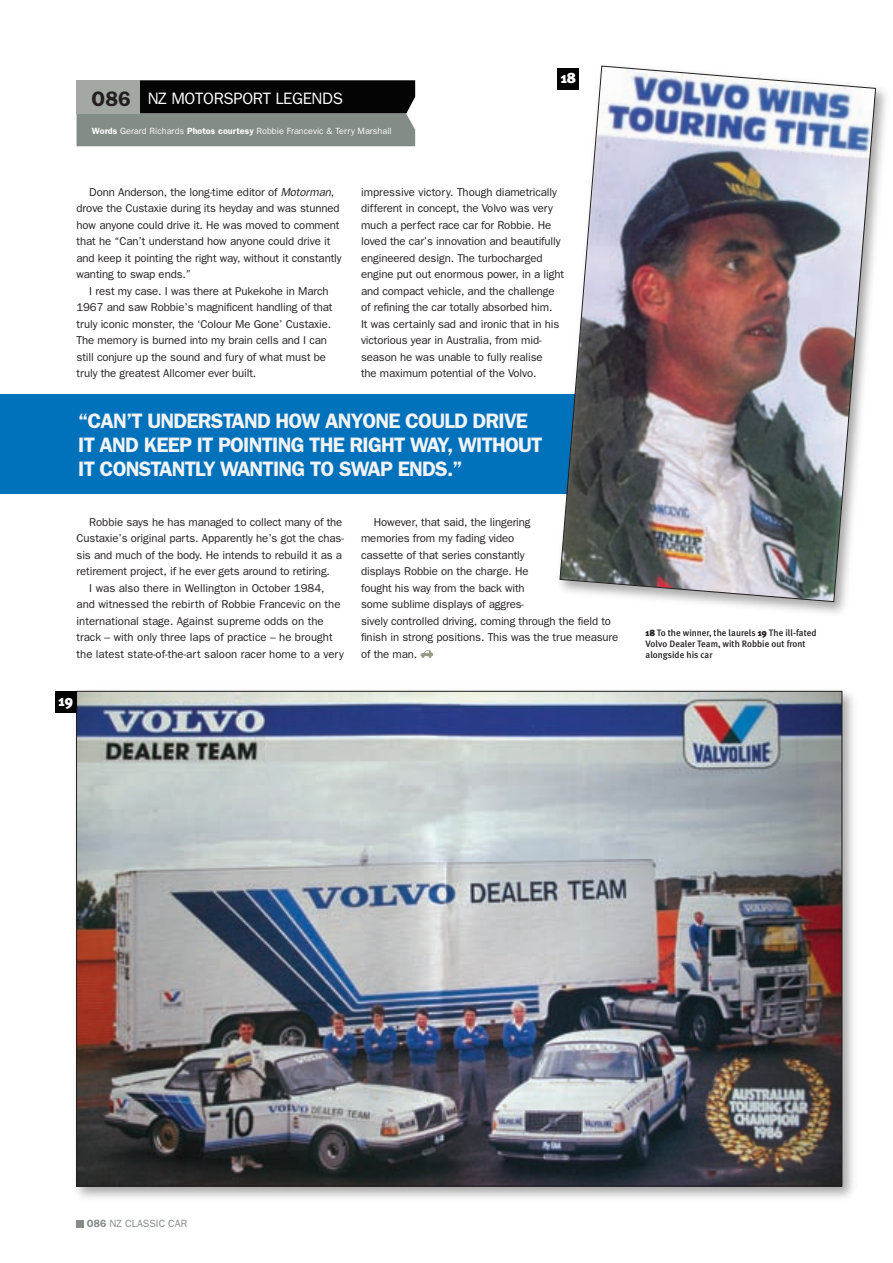
<style>
.page{position:relative;width:893px;height:1263px;background:#fff}
.page>*{position:absolute;margin:0;border:0;box-sizing:border-box;transform-origin:0 0}
.t1{font:600 21px/24px "Franklin Gothic";letter-spacing:-.04em;color:#f2f3f4}
.t2{font:16.5px "Franklin Gothic";letter-spacing:-.02em;color:#fff}
.t3{font:900 15px "Meta Plus";color:#fff}
.t4{font:11.4px/16.5px "Franklin Gothic";letter-spacing:-.01em;color:#231f20}
.t5{font:10.5px "Franklin Gothic";color:#838c85}
.t6{font:500 9.3px/10.8px "Meta Plus";color:#231f20}
.t7{font:9px "Franklin Gothic";letter-spacing:.005em;color:#fff}
.s1{font-weight:600;font-size:21px;color:#231f20}
.s2{font-weight:600}
.s3{font-style:italic}
.s4{font-weight:900}
</style>
<div class="page">
<div style="left:0;top:394px;width:652px;height:100px;background:#0072bc"></div>
<div style="left:71px;top:686px;width:786px;height:516px;background:#231f20;opacity:.4"></div>
<img style="left:78px;top:693px;width:762px;height:491px">
<div style="left:55px;top:691px;width:22px;height:21px;background:#040404"></div>
<div style="left:77px;top:1220px;width:7px;height:7px;background:#838c85"></div>
<svg style="left:421px;top:650px;width:12px;height:8px"></svg>
<div style="left:555px;top:61px;width:337px;height:557px;background:#231f20;opacity:.4"></div>
<img style="left:559px;top:65px;width:317px;height:537px">
<svg style="left:77px;top:80px;width:338px;height:66px;background:#4b504c"></svg>
<div style="left:77px;top:80px;width:63px;height:33px;background:#a3a8a3"></div>
<h2 class="t2" style="left:92px;top:89px;width:91px"><span class="s1">O86</span> nz moto</h2>
<h2 class="t2" style="left:214px;top:89px;width:131px">rspo rt legends</h2>
<p class="t7" style="left:92px;top:126px;width:301px"><span class="s2">WORDS</span> Gerard Richards <span class="s2">PHOTOS COURTESY</span> Robbie Francevic &amp; Terry Marshall</p>
<h3 class="t3" style="left:561px;top:69px;width:17px">18</h3>
<p class="t4" style="left:77px;top:183px;width:267px;text-indent:13px">Donn Anderson, the long-time editor of <span class="s3">Motorman</span>, drove the Custaxie during its heyday and was stunned how anyone could drive it. He was moved to comment that he “Can’t understand how anyone could drive it and keep it pointing the right way, without it constantly wanting to swap ends.”</p>
<p class="t4" style="left:77px;top:282px;width:258px;text-indent:13px">I rest my case. I was there at Pukekohe in March 1967 and saw Robbie’s magnificent handling of that truly iconic monster, the ‘Colour Me Gone’ Custaxie.<br>The memory is burned into my brain cells and I can still conjure up the sound and fury of what must be truly the greatest Allcomer ever built.</p>
<p class="t4" style="left:361px;top:183px;width:204px">impressive victory. Though diametrically different in concept, the Volvo was very much a perfect race car for Robbie. He loved the car’s innovation and beautifully engineered design. The turbocharged engine put out enormous power, in a light and compact vehicle, and the challenge of refining the car totally absorbed him.<br>It was certainly sad and ironic that in his victorious year in Australia, from mid&shy;season he was unable to fully realise<br>the maximum potential of the Volvo.</p>
<h1 class="t1" style="left:78px;top:408px;width:462px;text-indent:179px">D HOW ANYONE COULD DRIVE<br>IT AN D KEEP IT POINTING THE RIGHT WAY, WITHOUT<br>IT CONSTANT</h1>
<h1 class="t1" style="left:78px;top:408px;width:133px">“CAN ’T UNDERSTAN</h1>
<h1 class="t1" style="left:195px;top:456px;width:40px">LY WANT</h1>
<h1 class="t1" style="left:273px;top:456px;width:81px">ING TO SWAP</h1>
<h1 class="t1" style="left:398px;top:456px;width:66px">ENDS.”</h1>
<p class="t4" style="left:89px;top:513px;width:255px">Robbie says he has managed to collect many of the</p>
<p class="t4" style="left:77px;top:530px;width:269px">Custaxie’s original parts. Apparently he’s got the chas-</p>
<p class="t4" style="left:77px;top:546px;width:267px">sis and much of the body. He intends to rebuild it as a</p>
<p class="t4" style="left:77px;top:563px;width:255px">retirement project, if he ever gets around to retiring.</p>
<p class="t4" style="left:89px;top:579px;width:237px">I was also there in Wellington in October 1984,</p>
<p class="t4" style="left:77px;top:596px;width:266px">and witnessed the rebirth of Robbie Francevic on the</p>
<p class="t4" style="left:77px;top:612px;width:249px">international stage. Against supreme odds on the</p>
<p class="t4" style="left:77px;top:629px;width:258px">track – with only three laps of practice – he brought</p>
<p class="t4" style="left:77px;top:645px;width:269px">the latest state-of-the-art saloon racer home to a very</p>
<h3 class="t3" style="left:59px;top:691px;width:16px">19</h3>
<p class="t4" style="left:361px;top:513px;width:259px;text-indent:13px">However, that said, the lingering<br>memories from my fading video<br>cassette of that series constantly<br>displays Robbie on the charge. He<br>fought his way from the back with<br>some sublime displays of aggres-<br>sively controlled driving, coming through the field to finish in strong positions. This was the true measure of the man.</p>
<p class="t6" style="left:646px;top:628px;width:173px"><span class="s4">18</span> To the winner, the laurels <span class="s4">19</span> The ill-fated<br>Volvo Dealer Team, with Robbie out front alongside his car</p>
<p class="t5" style="left:87px;top:1218px;width:102px"><span class="s2">O86</span> nz classic car</p>
</div>
